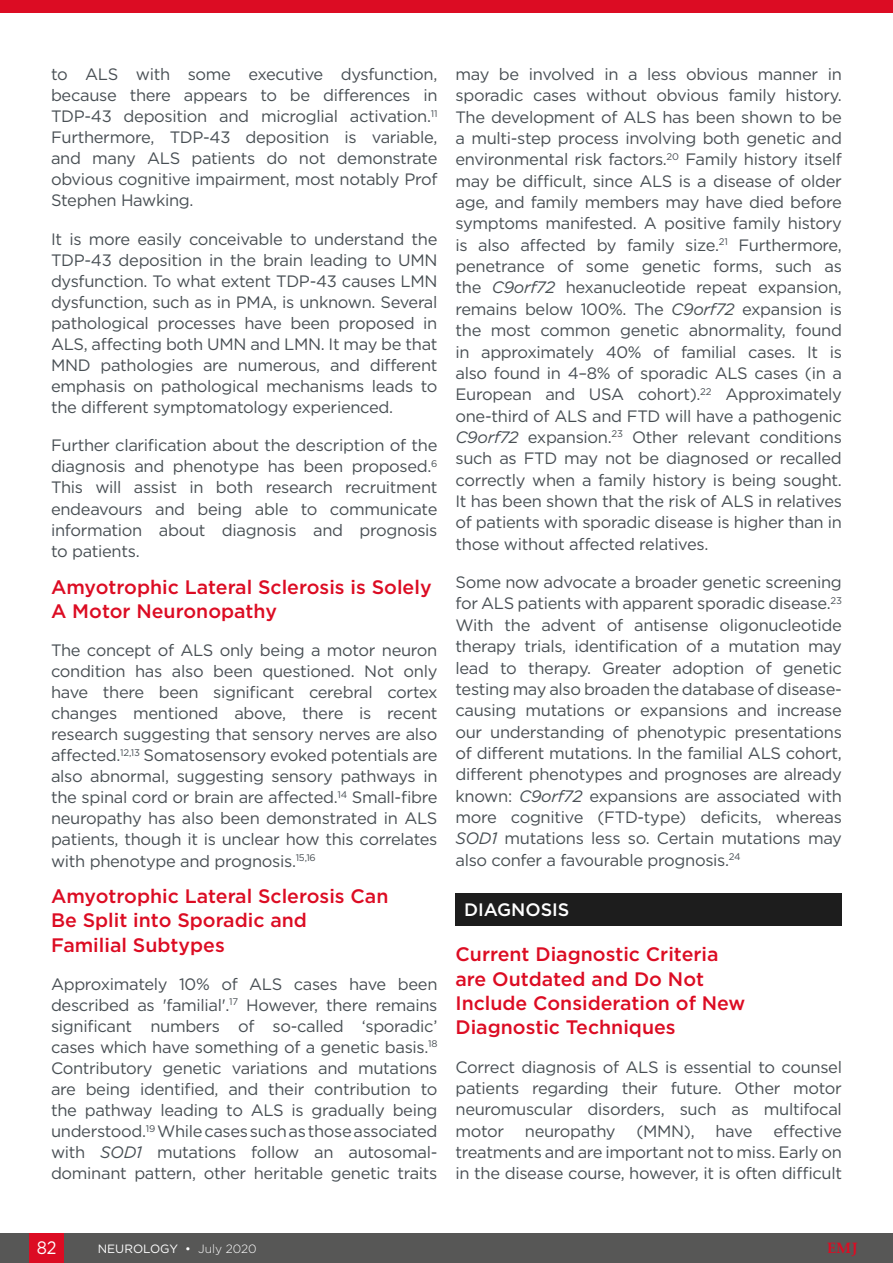
<style>
.page{position:relative;width:893px;height:1263px;background:#fff}
.page>*{position:absolute;margin:0;border:0;box-sizing:border-box;transform-origin:0 0}
.H2__Heading_2{font:500 19.5px/24.2px "Gotham";color:#dc0c23}
.H1__Heading_1{font:500 18px "Gotham";color:#fff}
.t1{font:18px "Gotham";color:#fff;scale:.9 1}
.Body_Text{font:16.5px/21.3px "Gotham";letter-spacing:-.02em;color:#484f54;text-align:justify}
.t2{font:700 15px "Palatino Linotype";color:#dc0c23}
.t3{font:12px "Gotham";color:#fff}
.s1{font-style:italic}
.s2{font-weight:300}
</style>
<div class="page">
<div style="left:0;top:1233px;width:893px;height:30px;background:#575756"></div>
<div style="left:30px;top:1233px;width:34px;height:30px;background:#dc0c23"></div>
<div style="left:0;top:0;width:893px;height:13px;background:#dc0c23"></div>
<div style="left:455px;top:893px;width:387px;height:32px;background:#1d1d1d"></div>
<p class="Body_Text" style="left:51px;top:63px;width:388px">to ALS with some executive dysfunction, because there appears to be differences in TDP-43 deposition and microglial activation.<sup>11<br></sup>Furthermore, TDP-43 deposition is variable, and many ALS patients do not demonstrate obvious cognitive impairment, most notably Prof Stephen Hawking.</p>
<p class="Body_Text" style="left:51px;top:228px;width:388px">It is more easily conceivable to understand the TDP-43 deposition in the brain leading to UMN dysfunction. To what extent TDP-43 causes LMN dysfunction, such as in PMA, is unknown. Several pathological processes have been proposed in ALS, affecting both UMN and LMN. It may be that MND pathologies are numerous, and different emphasis on pathological mechanisms leads to the different symptomatology experienced.</p>
<p class="Body_Text" style="left:51px;top:434px;width:388px">Further clarification about the description of the diagnosis and phenotype has been proposed.<sup>6<br></sup>This will assist in both research recruitment endeavours and being able to communicate information about diagnosis and prognosis to patients.</p>
<p class="H2__Heading_2" style="left:51px;top:574px;width:382px">Amyotrophic Lateral Sclerosis is Solely<br>A Motor Neuronopathy</p>
<p class="Body_Text" style="left:51px;top:639px;width:388px">The concept of ALS only being a motor neuron condition has also been questioned. Not only have there been significant cerebral cortex changes mentioned above, there is recent research suggesting that sensory nerves are also affected.<sup>12,13</sup> Somatosensory evoked potentials are also abnormal, suggesting sensory pathways in the spinal cord or brain are affected.<sup>14</sup> Small-fibre neuropathy has also been demonstrated in ALS patients, though it is unclear how this correlates with phenotype and prognosis.<sup>15,16</sup></p>
<p class="H2__Heading_2" style="left:51px;top:884px;width:339px">Amyotrophic Lateral Sclerosis Can<br>Be Split into Sporadic and<br>Familial Subtypes</p>
<p class="Body_Text" style="left:51px;top:973px;width:388px">Approximately 10% of ALS cases have been described as 'familial'.<sup>17</sup> However, there remains significant numbers of so-called ‘sporadic’ cases which have something of a genetic basis.<sup>18<br></sup>Contributory genetic variations and mutations are being identified, and their contribution to the pathway leading to ALS is gradually being understood.<sup>19</sup> While cases such as those associated with <span class="s1">SOD1</span> mutations follow an autosomal&shy;dominant pattern, other heritable genetic traits</p>
<p class="Body_Text" style="left:455px;top:63px;width:388px">may be involved in a less obvious manner in sporadic cases without obvious family history.<br>The development of ALS has been shown to be a multi-step process involving both genetic and environmental risk factors.<sup>20</sup> Family history itself may be difficult, since ALS is a disease of older age, and family members may have died before symptoms manifested. A positive family history is also affected by family size.<sup>21</sup> Furthermore, penetrance of some genetic forms, such as the <span class="s1">C9orf72</span> hexanucleotide repeat expansion, remains below 100%. The <span class="s1">C9orf72</span> expansion is the most common genetic abnormality, found in approximately 40% of familial cases. It is also found in 4–8% of sporadic ALS cases (in a European and USA cohort).<sup>22</sup> Approximately one-third of ALS and FTD will have a pathogenic <span class="s1">C9orf72</span> expansion.<sup>23</sup> Other relevant conditions such as FTD may not be diagnosed or recalled correctly when a family history is being sought.<br>It has been shown that the risk of ALS in relatives of patients with sporadic disease is higher than in those without affected relatives.</p>
<p class="Body_Text" style="left:455px;top:571px;width:388px">Some now advocate a broader genetic screening for ALS patients with apparent sporadic disease.<sup>23<br></sup>With the advent of antisense oligonucleotide therapy trials, identification of a mutation may lead to therapy. Greater adoption of genetic testing may also broaden the database of disease&shy;causing mutations or expansions and increase our understanding of phenotypic presentations of different mutations. In the familial ALS cohort, different phenotypes and prognoses are already known: <span class="s1">C9orf72</span> expansions are associated with more cognitive (FTD-type) deficits, whereas <span class="s1">SOD1</span> mutations less so. Certain mutations may also confer a favourable prognosis.<sup>24</sup></p>
<p class="H1__Heading_1" style="left:464px;top:897px;width:107px">DIAGNOSIS</p>
<p class="H2__Heading_2" style="left:455px;top:942px;width:291px">Current Diagnostic Criteria are Outdated and Do Not<br>Include Consideration of New<br>Diagnostic Techniques</p>
<p class="Body_Text" style="left:455px;top:1056px;width:388px">Correct diagnosis of ALS is essential to counsel patients regarding their future. Other motor neuromuscular disorders, such as multifocal motor</p>
<p class="Body_Text" style="left:455px;top:1120px;width:388px;text-indent:318px">effective treatments and are important not to miss. Early on in the disease course, however, it is often difficult</p>
<p class="Body_Text" style="left:525px;top:1120px;width:92px">neuropathy</p>
<p class="Body_Text" style="left:636px;top:1120px;width:118px">(MMN), have</p>
<p class="t1" style="left:37px;top:1236px;width:23px">82</p>
<p class="t3" style="left:98px;top:1241px;width:160px">NEUROLOGY • <span class="s2">July 2020</span></p>
<p class="t2" style="left:827px;top:1238px;width:32px">EMJ</p>
</div>
